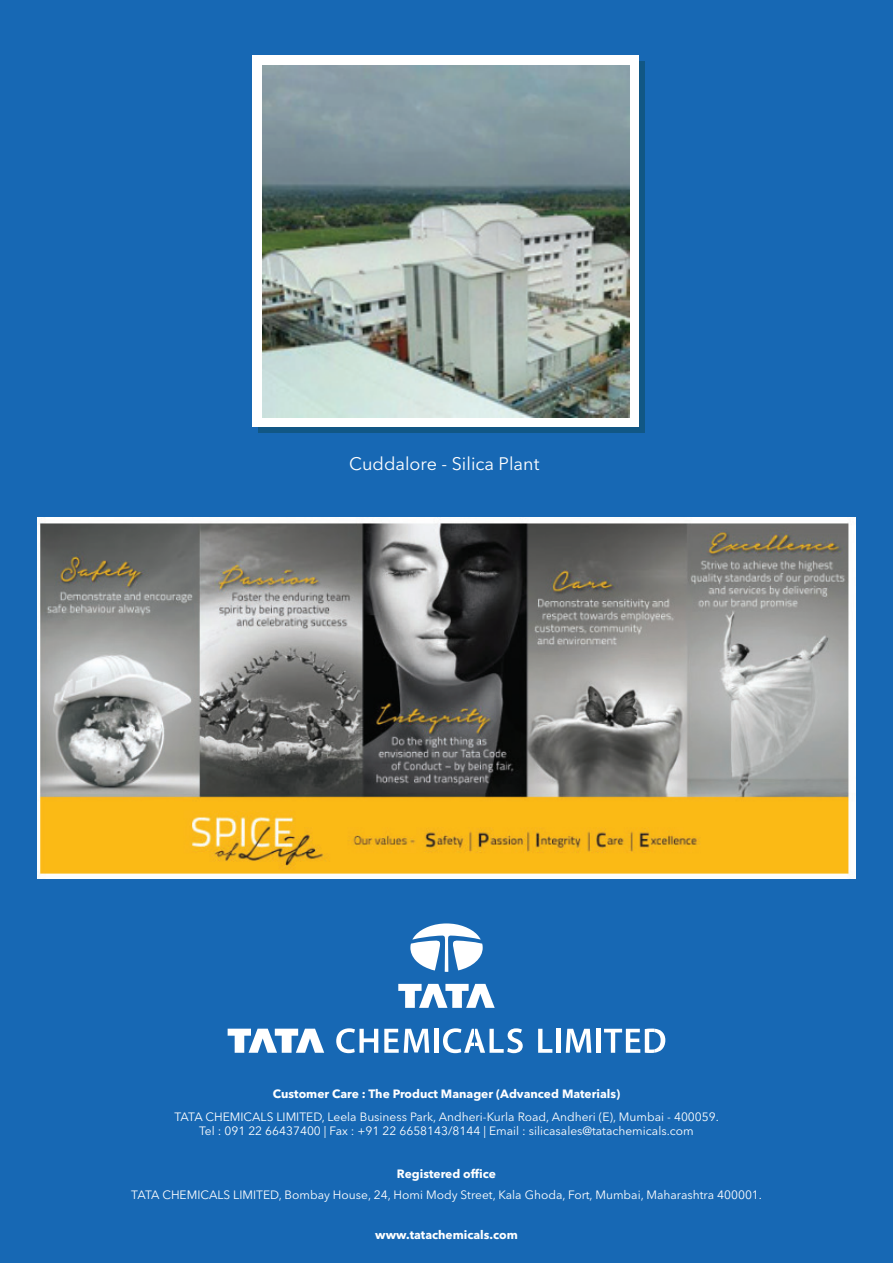
<style>
.page{position:relative;width:893px;height:1263px;background:#1768b4}
.page>*{position:absolute;margin:0;border:0;box-sizing:border-box;transform-origin:0 0}
.t1{font:18px "Avenir Next LT Pro";color:#fff}
.t2{font:12px/14.4px "Avenir Next LT Pro";color:#fff;text-align:center}
.t3{font:700 12px "Avenir Next LT Pro";color:#fff}
</style>
<div class="page">
<div style="left:258px;top:61px;width:387px;height:372px;background:#115785"></div>
<div style="left:253px;top:55px;width:386px;height:372px;background:#fff"></div>
<img style="left:263px;top:65px;width:366px;height:353px">
<svg style="left:398px;top:984px;width:97px;height:24px"></svg>
<svg style="left:410px;top:923px;width:73px;height:49px"></svg>
<svg style="left:228px;top:1029px;width:96px;height:24px"></svg>
<svg style="left:604px;top:1028px;width:61px;height:25px"></svg>
<hr style="left:596px;top:1029px;width:4px;height:24px;background:#fff">
<svg style="left:566px;top:1029px;width:25px;height:24px"></svg>
<hr style="left:557px;top:1029px;width:4px;height:24px;background:#fff">
<svg style="left:538px;top:1029px;width:14px;height:24px"></svg>
<svg style="left:443px;top:1028px;width:80px;height:25px"></svg>
<div style="left:434px;top:1029px;width:5px;height:24px;background:#fff"></div>
<svg style="left:384px;top:1029px;width:45px;height:24px"></svg>
<svg style="left:336px;top:1028px;width:42px;height:25px"></svg>
<img style="left:38px;top:517px;width:817px;height:362px">
<h1 class="t1" style="left:349px;top:453px;width:192px">Cuddalore - Silica Plant</h1>
<p class="t3" style="left:273px;top:1087px;width:349px">Customer Care : The Product Manager (Advanced Materials)</p>
<p class="t2" style="left:174px;top:1109px;width:546px">TATA CHEMICALS LIMITED, Leela Business Park, Andheri-Kurla Road, Andheri (E), Mumbai - 400059.<br>Tel : 091 22 66437400 | Fax : +91 22 6658143/8144 | Email : silicasales@tatachemicals.com</p>
<p class="t3" style="left:397px;top:1166px;width:101px">Registered office</p>
<p class="t2" style="left:131px;top:1187px;width:632px">TATA CHEMICALS LIMITED, Bombay House, 24, Homi Mody Street, Kala Ghoda, Fort, Mumbai, Maharashtra 400001.</p>
<p class="t3" style="left:375px;top:1228px;width:144px">www.tatachemicals.com</p>
</div>
